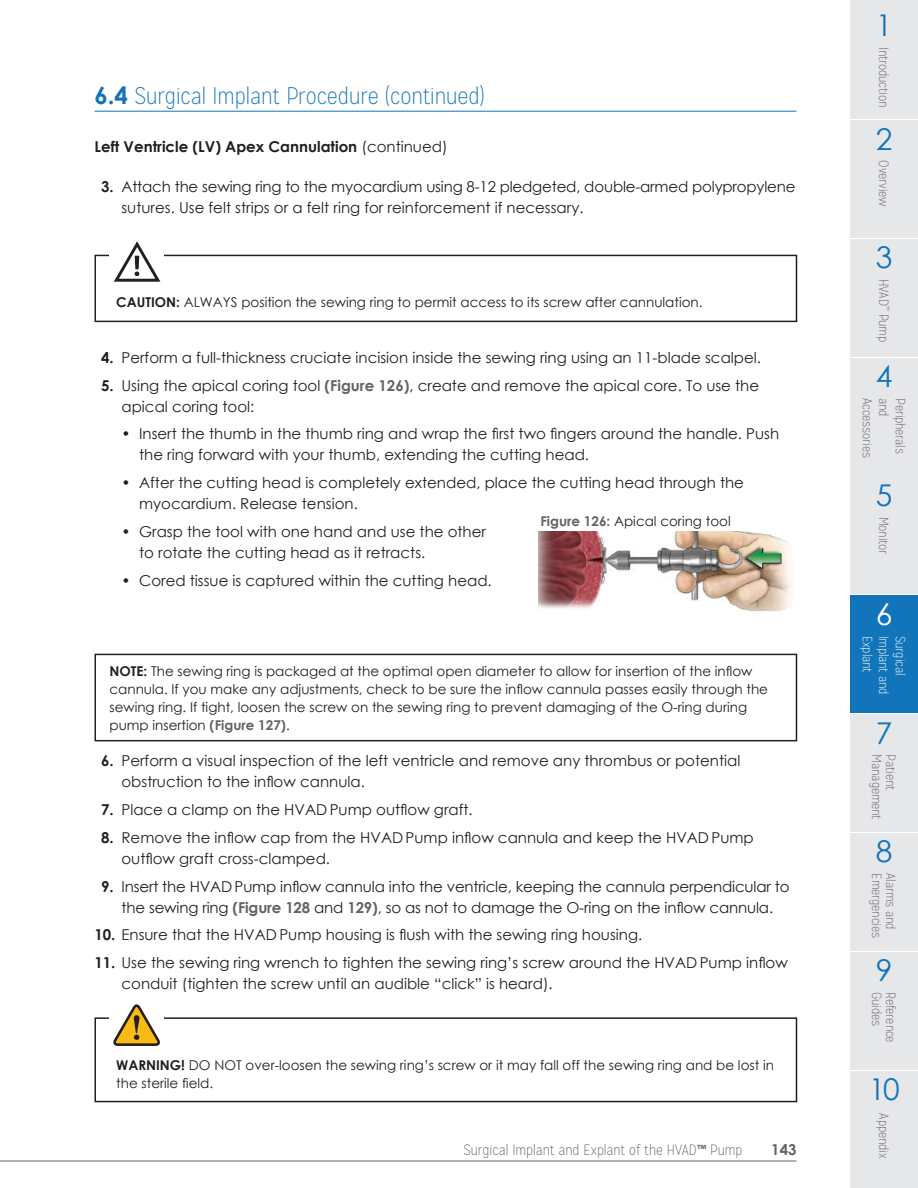
<style>
.page{position:relative;width:918px;height:1188px;background:#fff}
.page>*{position:absolute;margin:0;border:0;box-sizing:border-box;transform-origin:0 0}
.t1{font:30px "Century Gothic";color:#1274ba}
.t2{font:30px "Century Gothic";color:#fff}
.Running_heads{font:100 24px "Mission Gothic";color:#1274ba}
.Body_Copy{font:15px/21px "Century Gothic";color:#231f20}
.Black_Small_Subheads{font:700 15px "Century Gothic";color:#231f20}
.t3{font:100 15px "Mission Gothic";color:#636366}
.t4{font:700 15px "Century Gothic";color:#636366}
.Figure_Text{font:13.5px/18px "Century Gothic";color:#231f20}
.Body_Copy-2{font:13.5px/18px "Century Gothic";color:#231f20}
.t5{font:100 13.5px "Mission Gothic";letter-spacing:-.01em;color:#636366}
.t6{font:100 13.5px "Mission Gothic";letter-spacing:-.01em;color:#fff}
.s1{font-family:"Century Gothic";font-weight:700}
.s2{font-weight:400}
.s3{font-weight:700}
.s4{font-weight:700;color:#636366}
.s5{font-family:"Myriad Pro";font-weight:600}
</style>
<div class="page">
<div style="left:850px;top:1071px;width:68px;height:117px;background:#e6e7e9"></div>
<div style="left:850px;top:952px;width:68px;height:117px;background:#e6e7e9"></div>
<div style="left:850px;top:833px;width:68px;height:117px;background:#e6e7e9"></div>
<div style="left:850px;top:714px;width:68px;height:118px;background:#e6e7e9"></div>
<div style="left:850px;top:596px;width:68px;height:117px;background:#1274ba"></div>
<div style="left:850px;top:477px;width:68px;height:117px;background:#e6e7e9"></div>
<div style="left:850px;top:358px;width:68px;height:117px;background:#e6e7e9"></div>
<div style="left:850px;top:239px;width:68px;height:117px;background:#e6e7e9"></div>
<div style="left:850px;top:120px;width:68px;height:118px;background:#e6e7e9"></div>
<div style="left:850px;top:0;width:68px;height:119px;background:#e6e7e9"></div>
<hr style="left:0;top:1161px;width:796px;height:1px;background:#636366">
<hr style="left:94px;top:111px;width:702px;height:1px;background:#1274ba">
<div style="left:94px;top:255px;width:703px;height:67px;border:2px solid #231f20"></div>
<div style="left:109px;top:241px;width:55px;height:43px;background:#fff"></div>
<svg style="left:114px;top:241px;width:46px;height:41px"></svg>
<div style="left:94px;top:654px;width:703px;height:87px;border:2px solid #231f20"></div>
<div style="left:94px;top:1017px;width:703px;height:85px;border:2px solid #231f20"></div>
<div style="left:109px;top:1003px;width:55px;height:44px;background:#fff"></div>
<svg style="left:113px;top:1004px;width:47px;height:42px"></svg>
<img style="left:539px;top:532px;width:253px;height:79px">
<p class="Running_heads" style="left:94px;top:82px;width:392px"><span class="s1">6.4</span> Surgical Implant Procedure (continued)</p>
<p class="Black_Small_Subheads" style="left:94px;top:135px;width:355px">Left Ventricle (LV) Apex Cannulation <span class="s2">(continued)</span></p>
<p class="Body_Copy" style="left:122px;top:176px;width:676px;text-indent:-20px"><span class="s3">3.</span> Attach the sewing ring to the myocardium using 8-12 pledgeted, double-armed polypropylene sutures. Use felt strips or a felt ring for reinforcement if necessary.</p>
<p class="Body_Copy-2" style="left:116px;top:293px;width:588px"><span class="s3">CAUTION:</span> ALWAYS position the sewing ring to permit access to its screw after cannulation.</p>
<p class="Body_Copy" style="left:101px;top:347px;width:661px"><span class="s3">4.</span> Perform a full-thickness cruciate incision inside the sewing ring using an 11-blade scalpel.</p>
<p class="Body_Copy" style="left:122px;top:374px;width:639px;text-indent:-20px"><span class="s3">5.</span> Using the apical coring tool <span class="s4">(Figure 126)</span>, create and remove the apical core. To use the apical coring tool:</p>
<p class="Body_Copy" style="left:139px;top:423px;width:642px;text-indent:-18px">• Insert the thumb in the thumb ring and wrap the first two fingers around the handle. Push the ring forward with your thumb, extending the cutting head.</p>
<p class="Body_Copy" style="left:139px;top:472px;width:606px;text-indent:-18px">• After the cutting head is completely extended, place the cutting head through the myocardium. Release tension.</p>
<p class="Body_Copy" style="left:139px;top:521px;width:348px;text-indent:-18px">• Grasp the tool with one hand and use the other to rotate the cutting head as it retracts.</p>
<p class="Body_Copy" style="left:122px;top:569px;width:372px">• Cored tissue is captured within the cutting head.</p>
<p class="Body_Copy-2" style="left:540px;top:512px;width:192px"><span class="s4">Figure 126:</span> Apical coring tool</p>
<p class="Figure_Text" style="left:110px;top:662px;width:660px"><span class="s3">NOTE:</span> The sewing ring is packaged at the optimal open diameter to allow for insertion of the inflow cannula. If you make any adjustments, check to be sure the inflow cannula passes easily through the sewing ring. If tight, loosen the screw on the sewing ring to prevent damaging of the O-ring during pump insertion <span class="s4">(Figure 127)</span>.</p>
<p class="Body_Copy" style="left:122px;top:750px;width:620px;text-indent:-20px"><span class="s3">6.</span> Perform a visual inspection of the left ventricle and remove any thrombus or potential obstruction to the inflow cannula.</p>
<p class="Body_Copy" style="left:101px;top:799px;width:373px"><span class="s3">7.</span> Place a clamp on the HVAD Pump outflow graft.</p>
<p class="Body_Copy" style="left:122px;top:827px;width:634px;text-indent:-20px"><span class="s3">8.</span> Remove the inflow cap from the HVAD Pump inflow cannula and keep the HVAD Pump outflow graft cross-clamped.</p>
<p class="Body_Copy" style="left:101px;top:875px;width:690px;text-align:center"><span class="s3">9.</span> Insert the HVADPump inflow cannula into the ventricle, keeping the cannula perpendicular to the sewing ring <span class="s4">(Figure 128</span> and <span class="s4">129)</span>, so as not to damage the O-ring on the inflow cannula.</p>
<p class="Body_Copy" style="left:94px;top:924px;width:549px"><span class="s3">10.</span> Ensure that the HVAD Pump housing is flush with the sewing ring housing.</p>
<p class="Body_Copy" style="left:122px;top:952px;width:668px;text-indent:-27px"><span class="s3">11.</span> Use the sewing ring wrench to tighten the sewing ring’s screw around the HVAD Pump inflow conduit (tighten the screw until an audible “click” is heard).</p>
<p class="Body_Copy-2" style="left:116px;top:1055px;width:659px"><span class="s3">WARNING!</span> DO NOT over-loosen the sewing ring’s screw or it may fall off the sewing ring and be lost in the sterile field.</p>
<p class="t3" style="left:463px;top:1141px;width:281px">Surgical Implant and Explant of the HVAD<span class="s5">™</span> Pump</p>
<p class="t4" style="left:771px;top:1138px;width:27px">143</p>
<h1 class="t1" style="left:876px;top:4px;width:18px">1</h1>
<p class="t5" style="left:892px;top:47px;width:62px;rotate:90deg">Introduction</p>
<h1 class="t1" style="left:876px;top:118px;width:18px">2</h1>
<p class="t5" style="left:892px;top:160px;width:48px;rotate:90deg">Overview</p>
<h1 class="t1" style="left:876px;top:237px;width:18px">3</h1>
<p class="t5" style="left:892px;top:279px;width:64px;rotate:90deg">HVAD<sup>™</sup> Pump</p>
<h1 class="t1" style="left:876px;top:355px;width:18px">4</h1>
<p class="t5" style="left:875px;top:398px;width:61px;rotate:90deg">Accessories</p>
<p class="t5" style="left:892px;top:398px;width:20px;rotate:90deg">and</p>
<p class="t5" style="left:908px;top:398px;width:57px;rotate:90deg">Peripherals</p>
<h1 class="t1" style="left:876px;top:474px;width:18px">5</h1>
<p class="t5" style="left:892px;top:517px;width:39px;rotate:90deg">Monitor</p>
<h1 class="t2" style="left:876px;top:593px;width:18px">6</h1>
<p class="t6" style="left:875px;top:636px;width:38px;rotate:90deg">Explant</p>
<p class="t6" style="left:892px;top:636px;width:61px;rotate:90deg">Implant and</p>
<p class="t6" style="left:908px;top:636px;width:41px;rotate:90deg">Surgical</p>
<h1 class="t1" style="left:876px;top:712px;width:18px">7</h1>
<p class="t5" style="left:885px;top:754px;width:67px;rotate:90deg">Management</p>
<p class="t5" style="left:899px;top:754px;width:37px;rotate:90deg">Patient</p>
<h1 class="t1" style="left:876px;top:831px;width:18px">8</h1>
<p class="t5" style="left:885px;top:873px;width:66px;rotate:90deg">Emergencies</p>
<p class="t5" style="left:899px;top:873px;width:58px;rotate:90deg">Alarms and</p>
<h1 class="t1" style="left:876px;top:949px;width:18px">9</h1>
<p class="t5" style="left:885px;top:992px;width:36px;rotate:90deg">Guides</p>
<p class="t5" style="left:899px;top:992px;width:52px;rotate:90deg">Reference</p>
<h1 class="t1" style="left:869px;top:1068px;width:32px">10</h1>
<p class="t5" style="left:892px;top:1113px;width:46px;rotate:90deg">Appendix</p>
</div>
